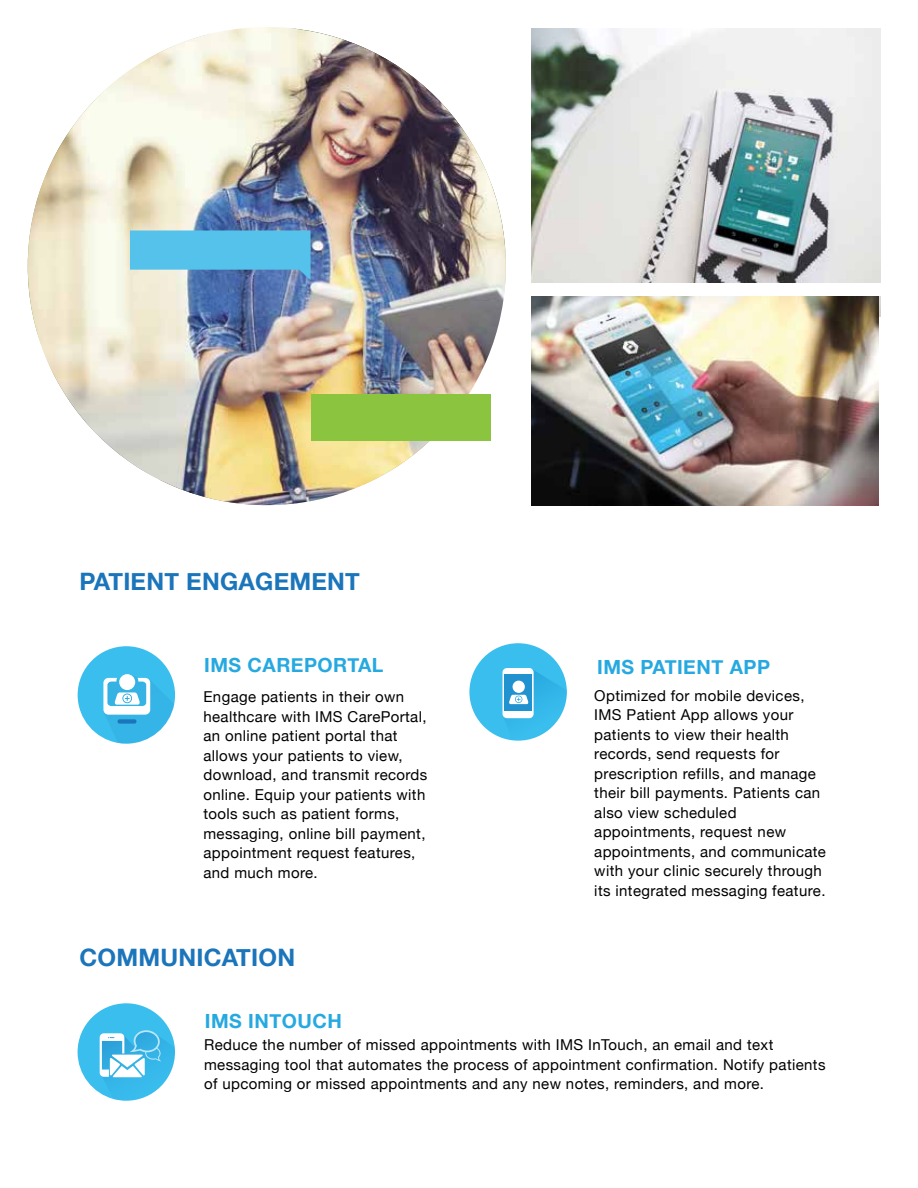
<style>
.page{position:relative;width:918px;height:1188px;background:#fff}
.page>*{position:absolute;margin:0;border:0;box-sizing:border-box;transform-origin:0 0}
.t1{font:700 24px "Helvetica Neue";letter-spacing:.01em;color:#1b75bb}
.t2{font:700 19.5px "Helvetica Neue";letter-spacing:.025em;color:#26a9e0}
.t3{font:15px/19.5px "Helvetica Neue";letter-spacing:.025em;color:#000}
</style>
<div class="page">
<svg style="left:78px;top:646px;width:97px;height:98px"></svg>
<svg style="left:78px;top:1003px;width:97px;height:98px"></svg>
<img style="left:531px;top:29px;width:350px;height:288px">
<img style="left:531px;top:296px;width:347px;height:209px">
<div style="left:434px;top:283px;width:456px;height:13px;background:#fff"></div>
<img style="left:28px;top:27px;width:478px;height:478px;border-radius:239px">
<svg style="left:469px;top:643px;width:98px;height:98px"></svg>
<svg style="left:130px;top:230px;width:181px;height:50px;background:#5fb9e0"></svg>
<div style="left:311px;top:394px;width:180px;height:46px;background:#8bc53f"></div>
<h1 class="t1" style="left:79px;top:566px;width:282px">PATIENT ENGAGEMENT</h1>
<h2 class="t2" style="left:204px;top:653px;width:181px">IMS CAREPORTAL</h2>
<p class="t3" style="left:203px;top:687px;width:225px">Engage patients in their own healthcare with IMS CarePortal, an online patient portal that allows your patients to view, download, and transmit records online. Equip your patients with tools such as patient forms, messaging, online bill payment, appointment request features, and much more.</p>
<h1 class="t1" style="left:79px;top:943px;width:217px">COMMUNICATION</h1>
<h2 class="t2" style="left:597px;top:655px;width:174px">IMS PATIENT APP</h2>
<p class="t3" style="left:594px;top:685px;width:233px">Optimized for mobile devices,<br>IMS Patient App allows your patients to view their health records, send requests for prescription refills, and manage their bill payments. Patients can also view scheduled appointments, request new appointments, and communicate with your clinic securely through its integrated messaging feature.</p>
<h2 class="t2" style="left:205px;top:1009px;width:139px">IMS INTOUCH</h2>
<p class="t3" style="left:204px;top:1035px;width:623px">Reduce the number of missed appointments with IMS InTouch, an email and text messaging tool that automates the process of appointment confirmation. Notify patients of upcoming or missed appointments and any new notes, reminders, and more.</p>
</div>
